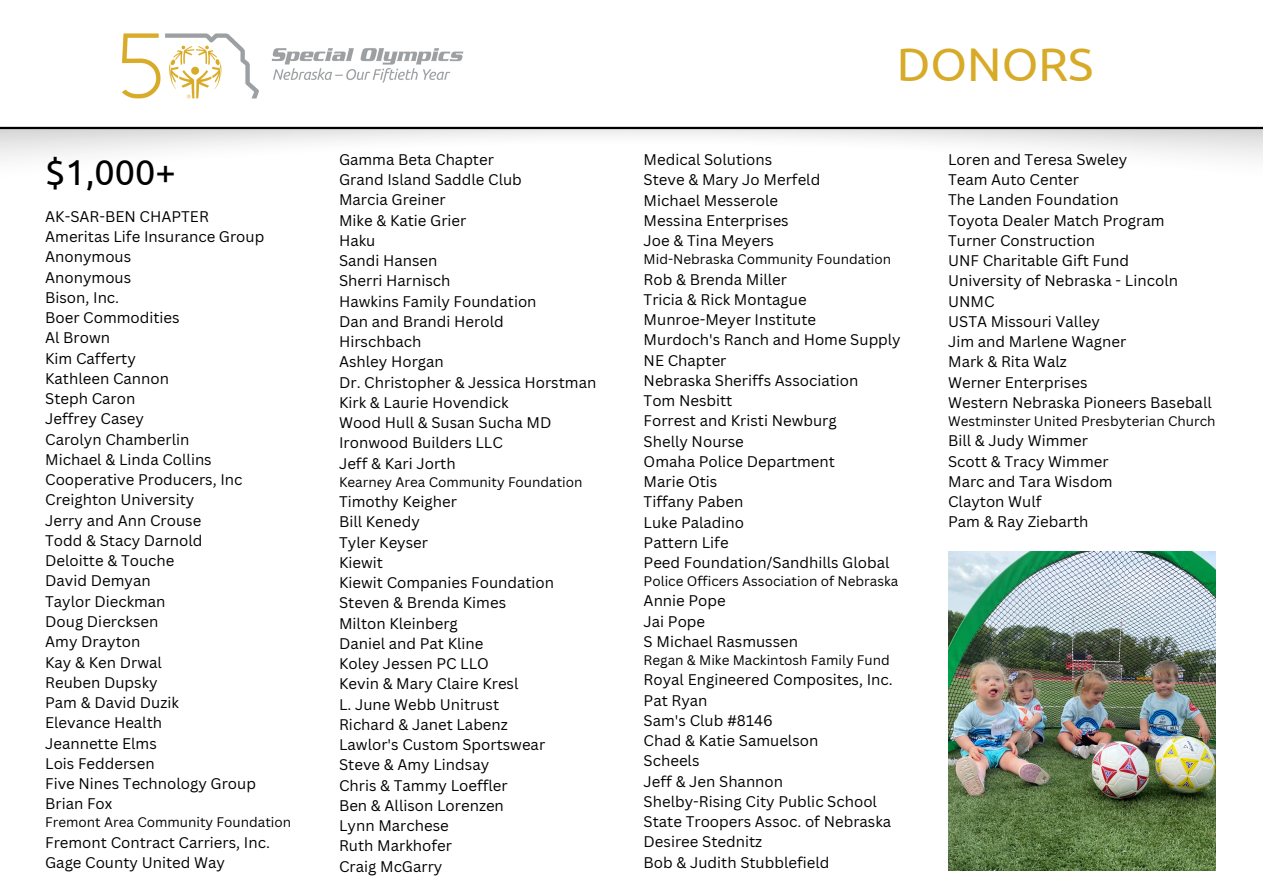
<style>
.page{position:relative;width:1263px;height:894px;background:#fff}
.page>*{position:absolute;margin:0;border:0;box-sizing:border-box;transform-origin:0 0}
.t1{font:47.25px "Ubuntu";color:#d7ab28}
.t2{font:36px "Ubuntu";color:#000}
.t3{font:15px "Canva Sans";color:#000}
.t4{font:13.5px "Canva Sans";color:#000}
</style>
<div class="page">
<hr style="left:0;top:127px;width:1263px;height:2px;background:#000">
<img style="left:89px;top:33px;width:406px;height:94px">
<img style="left:948px;top:551px;width:268px;height:318px">
<p class="t2" style="left:45px;top:151px;width:132px">$1,000+</p>
<p class="t3" style="left:45px;top:206px;width:165px">AK-SAR-BEN CHAPTER</p>
<p class="t3" style="left:45px;top:226px;width:221px">Ameritas Life Insurance Group</p>
<p class="t3" style="left:45px;top:246px;width:88px">Anonymous</p>
<p class="t3" style="left:45px;top:266px;width:88px">Anonymous</p>
<p class="t3" style="left:45px;top:287px;width:76px">Bison, Inc.</p>
<p class="t3" style="left:45px;top:307px;width:136px">Boer Commodities</p>
<p class="t3" style="left:45px;top:327px;width:66px">Al Brown</p>
<p class="t3" style="left:45px;top:347px;width:92px">Kim Cafferty</p>
<p class="t3" style="left:45px;top:368px;width:125px">Kathleen Cannon</p>
<p class="t3" style="left:45px;top:388px;width:92px">Steph Caron</p>
<p class="t3" style="left:45px;top:408px;width:100px">Jeffrey Casey</p>
<p class="t3" style="left:45px;top:428px;width:146px">Carolyn Chamberlin</p>
<p class="t3" style="left:45px;top:449px;width:168px">Michael &amp; Linda Collins</p>
<p class="t3" style="left:45px;top:469px;width:199px">Cooperative Producers, Inc</p>
<p class="t3" style="left:45px;top:489px;width:151px">Creighton University</p>
<p class="t3" style="left:45px;top:509px;width:158px">Jerry and Ann Crouse</p>
<p class="t3" style="left:45px;top:529px;width:159px">Todd &amp; Stacy Darnold</p>
<p class="t3" style="left:45px;top:550px;width:131px">Deloitte &amp; Touche</p>
<p class="t3" style="left:45px;top:570px;width:107px">David Demyan</p>
<p class="t3" style="left:45px;top:590px;width:122px">Taylor Dieckman</p>
<p class="t3" style="left:45px;top:610px;width:115px">Doug Diercksen</p>
<p class="t3" style="left:45px;top:631px;width:97px">Amy Drayton</p>
<p class="t3" style="left:45px;top:651px;width:118px">Kay &amp; Ken Drwal</p>
<p class="t3" style="left:45px;top:671px;width:114px">Reuben Dupsky</p>
<p class="t3" style="left:45px;top:691px;width:135px">Pam &amp; David Duzik</p>
<p class="t3" style="left:45px;top:712px;width:118px">Elevance Health</p>
<p class="t3" style="left:45px;top:732px;width:113px">Jeannette Elms</p>
<p class="t3" style="left:45px;top:752px;width:111px">Lois Feddersen</p>
<p class="t3" style="left:45px;top:772px;width:212px">Five Nines Technology Group</p>
<p class="t3" style="left:45px;top:793px;width:69px">Brian Fox</p>
<p class="t4" style="left:45px;top:812px;width:248px">Fremont Area Community Foundation</p>
<p class="t3" style="left:45px;top:831px;width:226px">Fremont Contract Carriers, Inc.</p>
<p class="t3" style="left:45px;top:851px;width:181px">Gage County United Way</p>
<p class="t3" style="left:339px;top:149px;width:156px">Gamma Beta Chapter</p>
<p class="t3" style="left:339px;top:169px;width:184px">Grand Island Saddle Club</p>
<p class="t3" style="left:339px;top:189px;width:108px">Marcia Greiner</p>
<p class="t3" style="left:339px;top:209px;width:129px">Mike &amp; Katie Grier</p>
<p class="t3" style="left:339px;top:230px;width:38px">Haku</p>
<p class="t3" style="left:339px;top:250px;width:100px">Sandi Hansen</p>
<p class="t3" style="left:339px;top:270px;width:113px">Sherri Harnisch</p>
<p class="t3" style="left:339px;top:290px;width:199px">Hawkins Family Foundation</p>
<p class="t3" style="left:339px;top:311px;width:166px">Dan and Brandi Herold</p>
<p class="t3" style="left:339px;top:331px;width:84px">Hirschbach</p>
<p class="t3" style="left:339px;top:351px;width:106px">Ashley Horgan</p>
<p class="t3" style="left:339px;top:371px;width:259px">Dr. Christopher &amp; Jessica Horstman</p>
<p class="t3" style="left:339px;top:392px;width:171px">Kirk &amp; Laurie Hovendick</p>
<p class="t3" style="left:339px;top:412px;width:214px">Wood Hull &amp; Susan Sucha MD</p>
<p class="t3" style="left:339px;top:432px;width:165px">Ironwood Builders LLC</p>
<p class="t3" style="left:339px;top:452px;width:118px">Jeff &amp; Kari Jorth</p>
<p class="t4" style="left:339px;top:472px;width:245px">Kearney Area Community Foundation</p>
<p class="t3" style="left:339px;top:491px;width:119px">Timothy Keigher</p>
<p class="t3" style="left:339px;top:511px;width:82px">Bill Kenedy</p>
<p class="t3" style="left:339px;top:531px;width:91px">Tyler Keyser</p>
<p class="t3" style="left:339px;top:551px;width:45px">Kiewit</p>
<p class="t3" style="left:339px;top:572px;width:217px">Kiewit Companies Foundation</p>
<p class="t3" style="left:339px;top:592px;width:169px">Steven &amp; Brenda Kimes</p>
<p class="t3" style="left:339px;top:612px;width:120px">Milton Kleinberg</p>
<p class="t3" style="left:339px;top:632px;width:146px">Daniel and Pat Kline</p>
<p class="t3" style="left:339px;top:653px;width:151px">Koley Jessen PC LLO</p>
<p class="t3" style="left:339px;top:673px;width:181px">Kevin &amp; Mary Claire Kresl</p>
<p class="t3" style="left:339px;top:693px;width:162px">L. June Webb Unitrust</p>
<p class="t3" style="left:339px;top:713px;width:170px">Richard &amp; Janet Labenz</p>
<p class="t3" style="left:339px;top:734px;width:208px">Lawlor's Custom Sportswear</p>
<p class="t3" style="left:339px;top:754px;width:152px">Steve &amp; Amy Lindsay</p>
<p class="t3" style="left:339px;top:774px;width:170px">Chris &amp; Tammy Loeffler</p>
<p class="t3" style="left:339px;top:794px;width:166px">Ben &amp; Allison Lorenzen</p>
<p class="t3" style="left:339px;top:814px;width:111px">Lynn Marchese</p>
<p class="t3" style="left:339px;top:835px;width:115px">Ruth Markhofer</p>
<p class="t3" style="left:339px;top:855px;width:105px">Craig McGarry</p>
<p class="t1" style="left:897px;top:37px;width:198px">DONORS</p>
<p class="t3" style="left:644px;top:149px;width:130px">Medical Solutions</p>
<p class="t3" style="left:644px;top:169px;width:178px">Steve &amp; Mary Jo Merfeld</p>
<p class="t3" style="left:644px;top:190px;width:136px">Michael Messerole</p>
<p class="t3" style="left:644px;top:210px;width:147px">Messina Enterprises</p>
<p class="t3" style="left:644px;top:230px;width:132px">Joe &amp; Tina Meyers</p>
<p class="t4" style="left:644px;top:250px;width:249px">Mid-Nebraska Community Foundation</p>
<p class="t3" style="left:644px;top:268px;width:145px">Rob &amp; Brenda Miller</p>
<p class="t3" style="left:644px;top:289px;width:165px">Tricia &amp; Rick Montague</p>
<p class="t3" style="left:644px;top:309px;width:174px">Munroe-Meyer Institute</p>
<p class="t3" style="left:644px;top:329px;width:259px">Murdoch's Ranch and Home Supply</p>
<p class="t3" style="left:644px;top:349px;width:84px">NE Chapter</p>
<p class="t3" style="left:644px;top:369px;width:216px">Nebraska Sheriffs Association</p>
<p class="t3" style="left:644px;top:390px;width:90px">Tom Nesbitt</p>
<p class="t3" style="left:644px;top:410px;width:195px">Forrest and Kristi Newburg</p>
<p class="t3" style="left:644px;top:430px;width:102px">Shelly Nourse</p>
<p class="t3" style="left:644px;top:450px;width:193px">Omaha Police Department</p>
<p class="t3" style="left:644px;top:471px;width:75px">Marie Otis</p>
<p class="t3" style="left:644px;top:491px;width:101px">Tiffany Paben</p>
<p class="t3" style="left:644px;top:511px;width:102px">Luke Paladino</p>
<p class="t3" style="left:644px;top:531px;width:87px">Pattern Life</p>
<p class="t3" style="left:644px;top:552px;width:247px">Peed Foundation/Sandhills Global</p>
<p class="t4" style="left:644px;top:571px;width:256px">Police Officers Association of Nebraska</p>
<p class="t3" style="left:644px;top:590px;width:84px">Annie Pope</p>
<p class="t3" style="left:644px;top:610px;width:63px">Jai Pope</p>
<p class="t3" style="left:644px;top:630px;width:156px">S Michael Rasmussen</p>
<p class="t4" style="left:644px;top:650px;width:248px">Regan &amp; Mike Mackintosh Family Fund</p>
<p class="t3" style="left:644px;top:669px;width:251px">Royal Engineered Composites, Inc.</p>
<p class="t3" style="left:644px;top:689px;width:65px">Pat Ryan</p>
<p class="t3" style="left:644px;top:709px;width:131px">Sam's Club #8146</p>
<p class="t3" style="left:644px;top:729px;width:176px">Chad &amp; Katie Samuelson</p>
<p class="t3" style="left:644px;top:750px;width:57px">Scheels</p>
<p class="t3" style="left:644px;top:770px;width:141px">Jeff &amp; Jen Shannon</p>
<p class="t3" style="left:644px;top:790px;width:235px">Shelby-Rising City Public School</p>
<p class="t3" style="left:644px;top:810px;width:249px">State Troopers Assoc. of Nebraska</p>
<p class="t3" style="left:644px;top:831px;width:120px">Desiree Stednitz</p>
<p class="t3" style="left:644px;top:851px;width:187px">Bob &amp; Judith Stubblefield</p>
<p class="t3" style="left:948px;top:149px;width:181px">Loren and Teresa Sweley</p>
<p class="t3" style="left:948px;top:169px;width:132px">Team Auto Center</p>
<p class="t3" style="left:948px;top:189px;width:172px">The Landen Foundation</p>
<p class="t3" style="left:948px;top:209px;width:218px">Toyota Dealer Match Program</p>
<p class="t3" style="left:948px;top:230px;width:149px">Turner Construction</p>
<p class="t3" style="left:948px;top:250px;width:183px">UNF Charitable Gift Fund</p>
<p class="t3" style="left:948px;top:270px;width:231px">University of Nebraska - Lincoln</p>
<p class="t3" style="left:948px;top:290px;width:48px">UNMC</p>
<p class="t3" style="left:948px;top:311px;width:153px">USTA Missouri Valley</p>
<p class="t3" style="left:948px;top:331px;width:180px">Jim and Marlene Wagner</p>
<p class="t3" style="left:948px;top:351px;width:120px">Mark &amp; Rita Walz</p>
<p class="t3" style="left:948px;top:371px;width:141px">Werner Enterprises</p>
<p class="t3" style="left:948px;top:392px;width:265px">Western Nebraska Pioneers Baseball</p>
<p class="t4" style="left:948px;top:411px;width:269px">Westminster United Presbyterian Church</p>
<p class="t3" style="left:948px;top:430px;width:142px">Bill &amp; Judy Wimmer</p>
<p class="t3" style="left:948px;top:450px;width:162px">Scott &amp; Tracy Wimmer</p>
<p class="t3" style="left:948px;top:470px;width:166px">Marc and Tara Wisdom</p>
<p class="t3" style="left:948px;top:491px;width:95px">Clayton Wulf</p>
<p class="t3" style="left:948px;top:511px;width:142px">Pam &amp; Ray Ziebarth</p>
</div>
